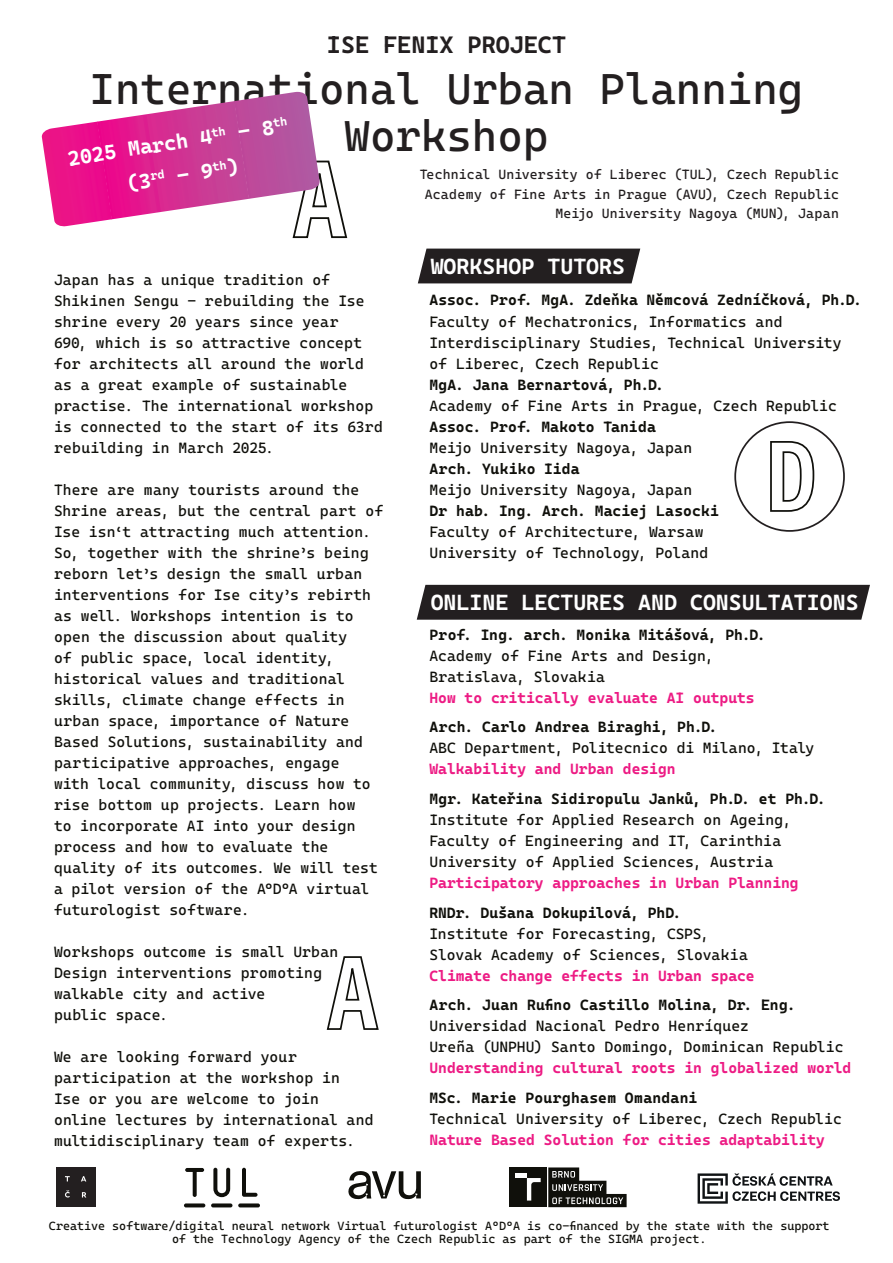
<style>
.page{position:relative;width:893px;height:1263px;background:#fff}
.page>*{position:absolute;margin:0;border:0;box-sizing:border-box;transform-origin:0 0}
.t1{font:43.5px/47px "Cascadia Code";color:#231f20;text-align:center}
.t2{font:24px "Cascadia Code";color:#231f20}
.t3{font:22.2px "Cascadia Code";color:#fff}
.t4{font:20.7px/33.9px "Cascadia Code";color:#fff;text-align:center}
.t5{font:15px/21px "Cascadia Code";letter-spacing:.01em;color:#10100b}
.t6{font:15px "Cascadia Code";color:#ed1b84}
.t7{font:13.5px/19.5px "Cascadia Code";letter-spacing:.015em;color:#231f20;text-align:right}
.t8{font:12px/12.9px "Cascadia Code";color:#10100b;text-align:center}
</style>
<div class="page">
<svg style="left:292px;top:160px;width:56px;height:79px"></svg>
<svg style="left:326px;top:956px;width:53px;height:74px"></svg>
<div style="left:418px;top:249px;width:222px;height:34px;background:#231f20"></div>
<div style="left:417px;top:585px;width:453px;height:35px;background:#231f20"></div>
<div style="left:56px;top:1167px;width:39px;height:40px;background:#231f20"></div>
<svg style="left:65px;top:1176px;width:5px;height:5px"></svg>
<svg style="left:81px;top:1176px;width:5px;height:5px"></svg>
<svg style="left:82px;top:1192px;width:4px;height:5px"></svg>
<svg style="left:65px;top:1190px;width:5px;height:7px"></svg>
<svg style="left:348px;top:1171px;width:73px;height:28px"></svg>
<svg style="left:184px;top:1168px;width:76px;height:39px"></svg>
<svg style="left:698px;top:1173px;width:142px;height:31px"></svg>
<div style="left:509px;top:1167px;width:38px;height:40px;background:#10100b"></div>
<svg style="left:548px;top:1167px;width:79px;height:40px"></svg>
<div style="left:515px;top:1173px;width:12px;height:5px;background:#fff"></div>
<svg style="left:527px;top:1178px;width:14px;height:22px"></svg>
<img style="left:236px;top:92px;width:84px;height:107px">
<img style="left:97px;top:101px;width:152px;height:118px">
<img style="left:41px;top:122px;width:71px;height:105px">
<img style="left:292px;top:214px;width:28px;height:13px">
<svg style="left:770px;top:441px;width:45px;height:71px"></svg>
<div style="left:734px;top:421px;width:111px;height:111px;border:2px solid #231f20;border-radius:50%"></div>
<h2 class="t2" style="left:327px;top:26px;width:241px">ISE FENIX PROJECT</h2>
<h1 class="t1" style="left:90px;top:67px;width:715px">International Urban Planning<br>Workshop</h1>
<p class="t7" style="left:420px;top:165px;width:421px">Technical University of Liberec (TUL), Czech Republic<br>Academy of Fine Arts in Prague (AVU), Czech Republic<br>Meijo University Nagoya (MUN), Japan</p>
<h3 class="t4" style="left:66px;top:143px;width:224px;rotate:-9deg">2025 March 4<sup>th</sup> – 8<sup>th </sup>(3<sup>rd</sup> – 9<sup>th</sup>)</h3>
<p class="t5" style="left:54px;top:270px;width:330px">Japan has a unique tradition of Shikinen Sengu - rebuilding the Ise shrine every 20 years since year<br>690, which is so attractive concept for architects all around the world as a great example of sustainable practise. The international workshop is connected to the start of its 63rd rebuilding in March 2025.</p>
<p class="t5" style="left:54px;top:480px;width:331px">There are many tourists around the Shrine areas, but the central part of Ise isn‘t attracting much attention.<br>So, together with the shrine’s being reborn let’s design the small urban interventions for Ise city’s rebirth as well. Workshops intention is to open the discussion about quality<br>of public space, local identity, historical values and traditional skills, climate change effects in urban space, importance of Nature Based Solutions, sustainability and participative approaches, engage<br>with local community, discuss how to rise bottom up projects. Learn how<br>to incorporate AI into your design process and how to evaluate the quality of its outcomes. We will test a pilot version of the A°D°A virtual futurologist software.</p>
<p class="t5" style="left:54px;top:942px;width:286px">Workshops outcome is small Urban<br>Design interventions promoting walkable city and active<br>public space.</p>
<p class="t5" style="left:54px;top:1047px;width:321px">We are looking forward your participation at the workshop in<br>Ise or you are welcome to join online lectures by international and multidisciplinary team of experts.</p>
<h3 class="t3" style="left:431px;top:249px;width:196px">WORKSHOP TUTORS</h3>
<p class="t5" style="left:429px;top:290px;width:434px">Assoc. Prof. MgA. Zdeňka Němcová Zedníčková, Ph.D.<br>Faculty of Mechatronics, Informatics and Interdisciplinary Studies, Technical University of Liberec, Czech Republic<br>MgA. Jana Bernartová, Ph.D.<br>Academy of Fine Arts in Prague, Czech Republic Assoc. Prof. Makoto Tanida<br>Meijo University Nagoya, Japan<br>Arch. Yukiko Iida<br>Meijo University Nagoya, Japan<br>Dr hab. Ing. Arch. Maciej Lasocki<br>Faculty of Architecture, Warsaw<br>University of Technology, Poland</p>
<h3 class="t3" style="left:431px;top:585px;width:429px">ONLINE LECTURES AND CONSULTATIONS</h3>
<p class="t5" style="left:429px;top:625px;width:338px">Prof. Ing. arch. Monika Mitášová, Ph.D.<br>Academy of Fine Arts and Design,<br>Bratislava, Slovakia</p>
<p class="t6" style="left:429px;top:686px;width:327px">How to critically evaluate AI outputs</p>
<p class="t5" style="left:429px;top:717px;width:386px">Arch. Carlo Andrea Biraghi, Ph.D.<br>ABC Department, Politecnico di Milano, Italy</p>
<p class="t6" style="left:429px;top:758px;width:248px">Walkability and Urban design</p>
<p class="t5" style="left:429px;top:789px;width:397px">Mgr. Kateřina Sidiropulu Janků, Ph.D. et Ph.D.<br>Institute for Applied Research on Ageing, Faculty of Engineering and IT, Carinthia University of Applied Sciences, Austria</p>
<p class="t6" style="left:429px;top:871px;width:371px">Participatory approaches in Urban Planning</p>
<p class="t5" style="left:429px;top:902px;width:320px">RNDr. Dušana Dokupilová, PhD.<br>Institute for Forecasting, CSPS,<br>Slovak Academy of Sciences, Slovakia</p>
<p class="t6" style="left:429px;top:964px;width:327px">Climate change effects in Urban space</p>
<p class="t5" style="left:429px;top:995px;width:415px">Arch. Juan Rufino Castillo Molina, Dr. Eng.<br>Universidad Nacional Pedro Henríquez<br>Ureña (UNPHU) Santo Domingo, Dominican Republic</p>
<p class="t6" style="left:429px;top:1056px;width:423px">Understanding cultural roots in globalized world</p>
<p class="t5" style="left:429px;top:1087px;width:414px">MSc. Marie Pourghasem Omandani<br>Technical University of Liberec, Czech Republic</p>
<p class="t6" style="left:429px;top:1128px;width:397px">Nature Based Solution for cities adaptability</p>
<p class="t8" style="left:49px;top:1219px;width:782px">Creative software/digital neural network Virtual futurologist A°D°A is co-financed by the state with the support of the Technology Agency of the Czech Republic as part of the SIGMA project.</p>
</div>
